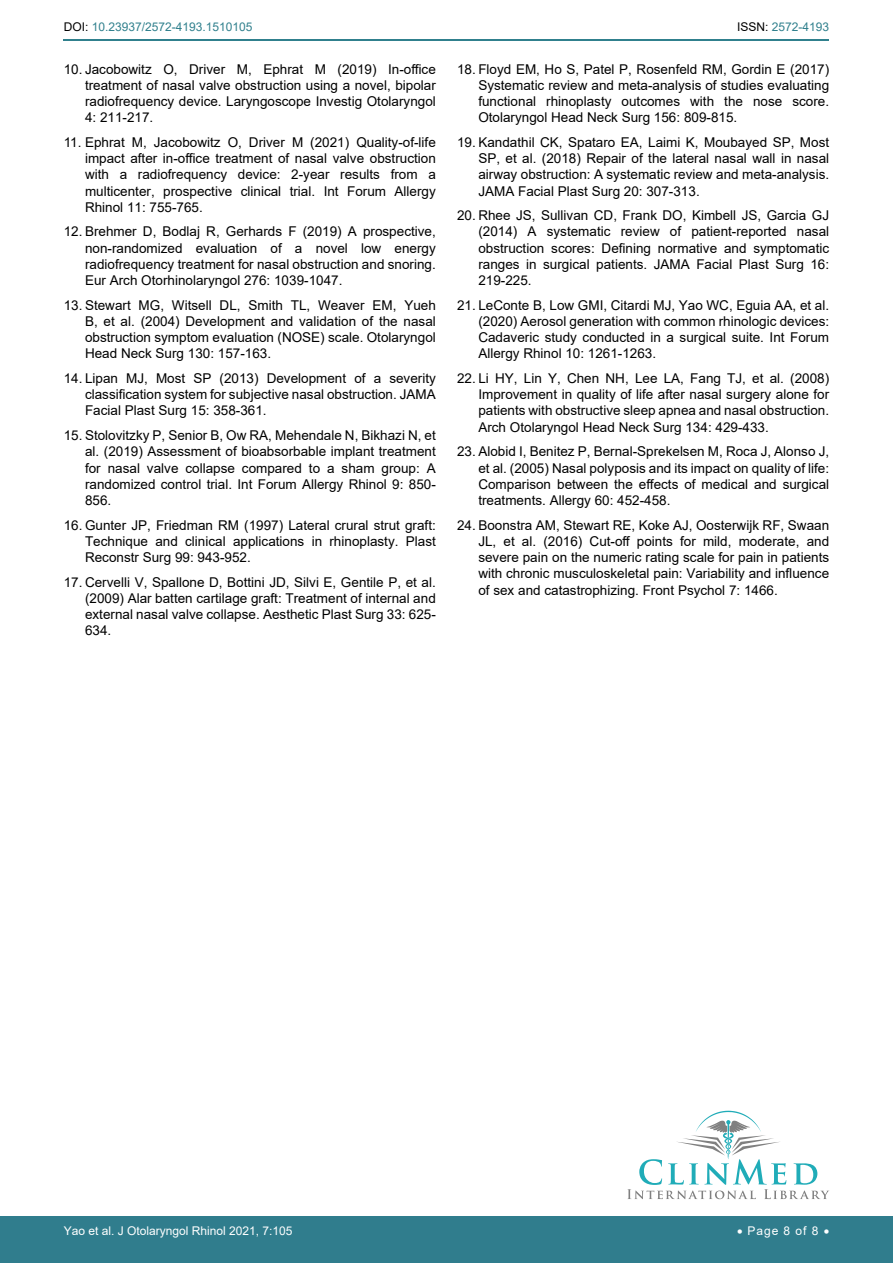
<style>
.page{position:relative;width:893px;height:1263px;background:#fff}
.page>*{position:absolute;margin:0;border:0;box-sizing:border-box;transform-origin:0 0}
.t1{font:13.5px/16.2px "Arial";color:#000;text-align:justify}
.t2{font:12px "Arial";color:#fff}
.t3{font:12px "Arial";color:#30808d}
.s1{color:#000}
</style>
<div class="page">
<hr style="left:64px;top:40px;width:765px;height:1px;background:#30808d">
<div style="left:0;top:1217px;width:893px;height:46px;background:#307d8d"></div>
<svg style="left:627px;top:1111px;width:202px;height:88px"></svg>
<p class="t3" style="left:64px;top:19px;width:190px"><span class="s1">DOI:</span> 10.23937/2572-4193.1510105</p>
<p class="t3" style="left:737px;top:19px;width:94px"><span class="s1">ISSN:</span> 2572-4193</p>
<p class="t1" style="left:85px;top:61px;width:352px;text-indent:-21px">10. Jacobowitz O, Driver M, Ephrat M (2019) In-office treatment of nasal valve obstruction using a novel, bipolar radiofrequency device. Laryngoscope Investig Otolaryngol 4: 211-217.</p>
<p class="t1" style="left:85px;top:134px;width:352px;text-indent:-21px">11. Ephrat M, Jacobowitz O, Driver M (2021) Quality-of-life impact after in-office treatment of nasal valve obstruction with a radiofrequency device: 2-year results from a multicenter, prospective clinical trial. Int Forum Allergy Rhinol 11: 755-765.</p>
<p class="t1" style="left:85px;top:223px;width:352px;text-indent:-21px">12. Brehmer D, Bodlaj R, Gerhards F (2019) A prospective, non-randomized evaluation of a novel low energy radiofrequency treatment for nasal obstruction and snoring.<br>Eur Arch Otorhinolaryngol 276: 1039-1047.</p>
<p class="t1" style="left:85px;top:297px;width:352px;text-indent:-21px">13. Stewart MG, Witsell DL, Smith TL, Weaver EM, Yueh B, et al. (2004) Development and validation of the nasal obstruction symptom evaluation (NOSE) scale. Otolaryngol Head Neck Surg 130: 157-163.</p>
<p class="t1" style="left:85px;top:370px;width:352px;text-indent:-21px">14. Lipan MJ, Most SP (2013) Development of a severity classification system for subjective nasal obstruction. JAMA Facial Plast Surg 15: 358-361.</p>
<p class="t1" style="left:85px;top:427px;width:352px;text-indent:-21px">15. Stolovitzky P, Senior B, Ow RA, Mehendale N, Bikhazi N, et al. (2019) Assessment of bioabsorbable implant treatment for nasal valve collapse compared to a sham group: A randomized control trial. Int Forum Allergy Rhinol 9: 850- 856.</p>
<p class="t1" style="left:85px;top:517px;width:352px;text-indent:-21px">16. Gunter JP, Friedman RM (1997) Lateral crural strut graft:<br>Technique and clinical applications in rhinoplasty. Plast Reconstr Surg 99: 943-952.</p>
<p class="t1" style="left:85px;top:574px;width:352px;text-indent:-21px">17. Cervelli V, Spallone D, Bottini JD, Silvi E, Gentile P, et al. (2009) Alar batten cartilage graft: Treatment of internal and external nasal valve collapse. Aesthetic Plast Surg 33: 625- 634.</p>
<p class="t1" style="left:478px;top:61px;width:352px;text-indent:-21px">18. Floyd EM, Ho S, Patel P, Rosenfeld RM, Gordin E (2017)<br>Systematic review and meta-analysis of studies evaluating functional rhinoplasty outcomes with the nose score.<br>Otolaryngol Head Neck Surg 156: 809-815.</p>
<p class="t1" style="left:478px;top:134px;width:352px;text-indent:-21px">19. Kandathil CK, Spataro EA, Laimi K, Moubayed SP, Most SP, et al. (2018) Repair of the lateral nasal wall in nasal airway obstruction: A systematic review and meta-analysis.<br>JAMA Facial Plast Surg 20: 307-313.</p>
<p class="t1" style="left:478px;top:207px;width:352px;text-indent:-21px">20. Rhee JS, Sullivan CD, Frank DO, Kimbell JS, Garcia GJ (2014) A systematic review of patient-reported nasal obstruction scores: Defining normative and symptomatic ranges in surgical patients. JAMA Facial Plast Surg 16:<br>219-225.</p>
<p class="t1" style="left:478px;top:297px;width:352px;text-indent:-21px">21. LeConte B, Low GMI, Citardi MJ, Yao WC, Eguia AA, et al. (2020) Aerosol generation with common rhinologic devices:<br>Cadaveric study conducted in a surgical suite. Int Forum Allergy Rhinol 10: 1261-1263.</p>
<p class="t1" style="left:478px;top:370px;width:352px;text-indent:-21px">22. Li HY, Lin Y, Chen NH, Lee LA, Fang TJ, et al. (2008)<br>Improvement in quality of life after nasal surgery alone for patients with obstructive sleep apnea and nasal obstruction.<br>Arch Otolaryngol Head Neck Surg 134: 429-433.</p>
<p class="t1" style="left:478px;top:443px;width:352px;text-indent:-21px">23. Alobid I, Benitez P, Bernal-Sprekelsen M, Roca J, Alonso J, et al. (2005) Nasal polyposis and its impact on quality of life:<br>Comparison between the effects of medical and surgical treatments. Allergy 60: 452-458.</p>
<p class="t1" style="left:478px;top:517px;width:352px;text-indent:-21px">24. Boonstra AM, Stewart RE, Koke AJ, Oosterwijk RF, Swaan JL, et al. (2016) Cut-off points for mild, moderate, and severe pain on the numeric rating scale for pain in patients with chronic musculoskeletal pain: Variability and influence of sex and catastrophizing. Front Psychol 7: 1466.</p>
<p class="t2" style="left:64px;top:1223px;width:230px">Yao et al. J Otolaryngol Rhinol 2021, 7:105</p>
<p class="t2" style="left:737px;top:1223px;width:94px">• Page 8 of 8 •</p>
</div>
